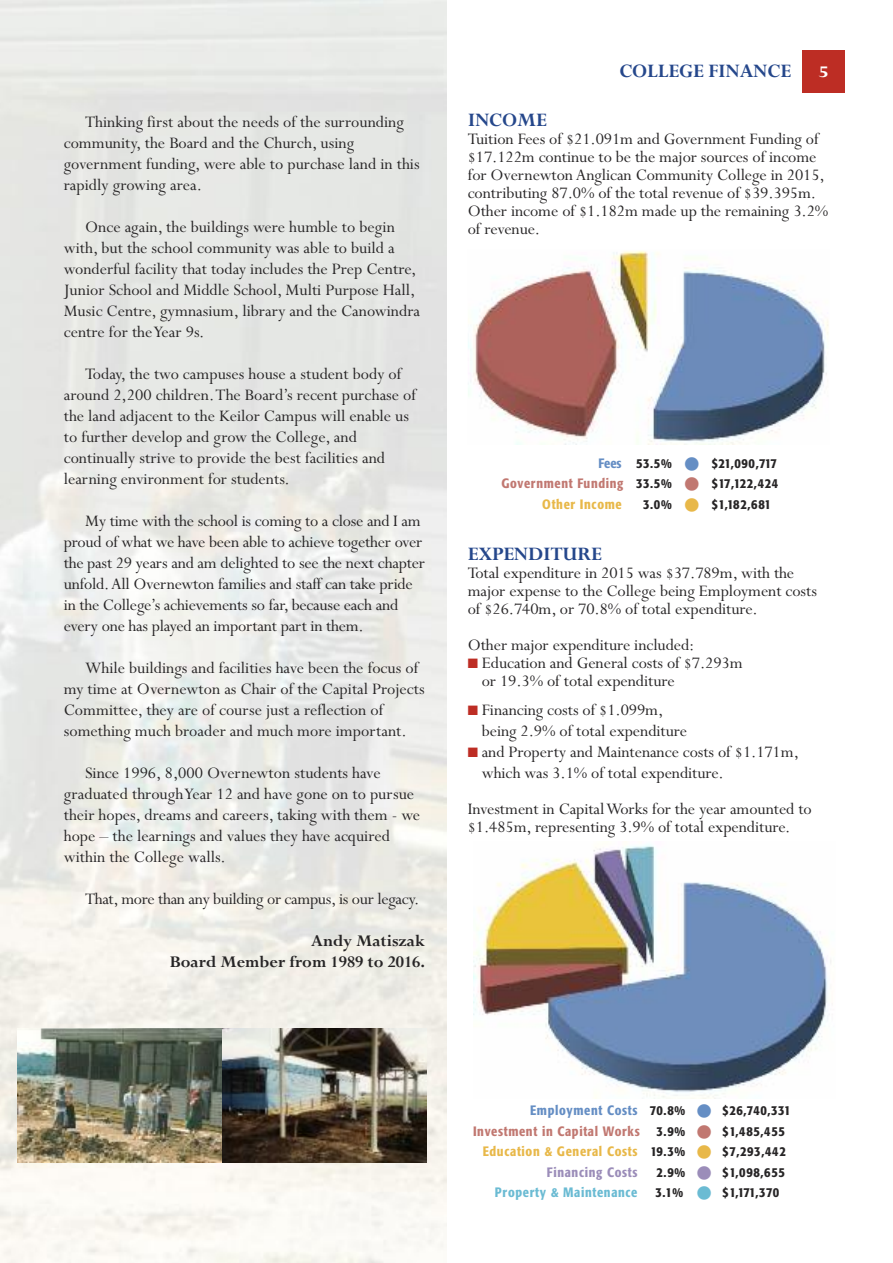
<style>
.page{position:relative;width:893px;height:1263px;background:#fff}
.page>*{position:absolute;margin:0;border:0;box-sizing:border-box;transform-origin:0 0}
.t1{font:700 21px "Perpetua";letter-spacing:-.005em;color:#25478b}
.t2{font:18px/21px "Perpetua";letter-spacing:-.005em;color:#272526}
.t3{font:700 18px/21px "Perpetua";color:#272526;text-align:right}
.t4{font:700 18px "Perpetua";color:#fff;scale:1.3 1}
.t5{font:500 condensed 13.5px "Formata";letter-spacing:.05em;color:#272526}
.t6{font:500 condensed 13.5px "Formata";letter-spacing:.05em;color:#c17871}
.t7{font:500 condensed 13.5px "Formata";letter-spacing:.05em;color:#e8b849}
.t8{font:500 condensed 13.5px "Formata";color:#272526}
.t9{font:500 condensed 13.5px "Formata";letter-spacing:.05em;color:#6bbbd3}
.t10{font:500 condensed 13.5px "Formata";letter-spacing:.05em;color:#9b8db9}
.s1{color:#658ec4}
.s2{color:#272526}
.s3{color:#e8b849}
.s4{color:#bd2d24}
.s5{color:#9b8db9}
.s6{color:#6bbbd3}
</style>
<div class="page">
<img style="left:0;top:0;width:446px;height:1263px">
<div style="left:802px;top:50px;width:43px;height:42px;background:#bd2d24"></div>
<img style="left:473px;top:844px;width:358px;height:255px">
<img style="left:468px;top:250px;width:361px;height:195px">
<img style="left:18px;top:1028px;width:409px;height:135px">
<p class="t2" style="left:64px;top:110px;width:357px;text-indent:21px">Thinking first about the needs of the surrounding community, the Board and the Church, using government funding, were able to purchase land in this rapidly growing area.</p>
<p class="t2" style="left:64px;top:215px;width:358px;text-indent:21px">Once again, the buildings were humble to begin with, but the school community was able to build a wonderful facility that today includes the Prep Centre, Junior School and Middle School, Multi Purpose Hall, Music Centre, gymnasium, library and the Canowindra centre for theYear 9s.</p>
<p class="t2" style="left:64px;top:362px;width:354px;text-indent:21px">Today, the two campuses house a student body of around 2,200 children.The Board’s recent purchase of the land adjacent to the Keilor Campus will enable us to further develop and grow the College, and continually strive to provide the best facilities and learning environment for students.</p>
<p class="t2" style="left:64px;top:509px;width:363px;text-indent:21px">My time with the school is coming to a close and I am proud of what we have been able to achieve together over the past 29 years and am delighted to see the next chapter unfold.All Overnewton families and staff can take pride in the College’s achievements so far, because each and every one has played an important part in them.</p>
<p class="t2" style="left:64px;top:656px;width:362px;text-indent:21px">While buildings and facilities have been the focus of my time at Overnewton as Chair of the Capital Projects Committee, they are of course just a reflection of something much broader and much more important.</p>
<p class="t2" style="left:64px;top:761px;width:358px;text-indent:21px">Since 1996, 8,000 Overnewton students have graduated throughYear 12 and have gone on to pursue their hopes, dreams and careers, taking with them - we hope – the learnings and values they have acquired within the College walls.</p>
<p class="t2" style="left:85px;top:887px;width:336px">That, more than any building or campus, is our legacy.</p>
<p class="t3" style="left:170px;top:929px;width:257px">Andy Matiszak<br>Board Member from 1989 to 2016.</p>
<p class="t1" style="left:619px;top:57px;width:173px">COLLEGE FINANCE</p>
<p class="t4" style="left:818px;top:60px;width:10px">5</p>
<p class="t1" style="left:468px;top:106px;width:80px">INCOME</p>
<p class="t2" style="left:468px;top:128px;width:362px;line-height:18px">Tuition Fees of $21.091m and Government Funding of $17.122m continue to be the major sources of income for OvernewtonAnglican Community College in 2015, contributing 87.0% of the total revenue of $39.395m.<br>Other income of $1.182m made up the remaining 3.2% of revenue.</p>
<p class="t8" style="left:598px;top:458px;width:180px"><span class="s1">Fees</span> 53.5% <span class="s1">■</span> $21,090,717</p>
<p class="t6" style="left:501px;top:478px;width:278px">Government Funding <span class="s2">33.5%</span> ■ <span class="s2">$17,122,424</span></p>
<p class="t7" style="left:542px;top:499px;width:81px">Other Income</p>
<p class="t5" style="left:643px;top:499px;width:129px">3.0% <span class="s3">■</span> $1,182,681</p>
<p class="t1" style="left:468px;top:541px;width:136px">EXPENDITURE</p>
<p class="t2" style="left:468px;top:563px;width:351px;line-height:18px">Total expenditure in 2015 was $37.789m, with the major expense to the College being Employment costs of $26.740m, or 70.8% of total expenditure.</p>
<p class="t2" style="left:468px;top:634px;width:228px">Other major expenditure included:</p>
<p class="t2" style="left:482px;top:653px;width:262px;line-height:18px;text-indent:-14px"><span class="s4">■</span> Education and General costs of $7.293m or 19.3% of total expenditure</p>
<p class="t2" style="left:482px;top:698px;width:207px;text-indent:-14px"><span class="s4">■</span> Financing costs of $1.099m, being 2.9% of total expenditure</p>
<p class="t2" style="left:482px;top:740px;width:319px;text-indent:-14px"><span class="s4">■</span> and Property and Maintenance costs of $1.171m, which was 3.1% of total expenditure.</p>
<p class="t2" style="left:468px;top:799px;width:346px;line-height:18px">Investment in CapitalWorks for the year amounted to $1.485m, representing 3.9% of total expenditure.</p>
<p class="t5" style="left:530px;top:1105px;width:262px"><span class="s1">Employment Costs</span> 70.8% <span class="s1">■</span> $26,740,331</p>
<p class="t6" style="left:473px;top:1126px;width:313px">Investment in Capital Works <span class="s2">3.9%</span> ■ <span class="s2">$1,485,455</span></p>
<p class="t7" style="left:483px;top:1146px;width:305px">Education &amp; General Costs <span class="s2">19.3%</span> ■ <span class="s2">$7,293,442</span></p>
<p class="t10" style="left:547px;top:1167px;width:92px">Financing Costs</p>
<p class="t5" style="left:656px;top:1167px;width:130px">2.9% <span class="s5">■</span> $1,098,655</p>
<p class="t9" style="left:495px;top:1187px;width:144px">Property &amp; Maintenance</p>
<p class="t5" style="left:655px;top:1187px;width:125px">3.1% <span class="s6">■</span> $1,171,370</p>
</div>
